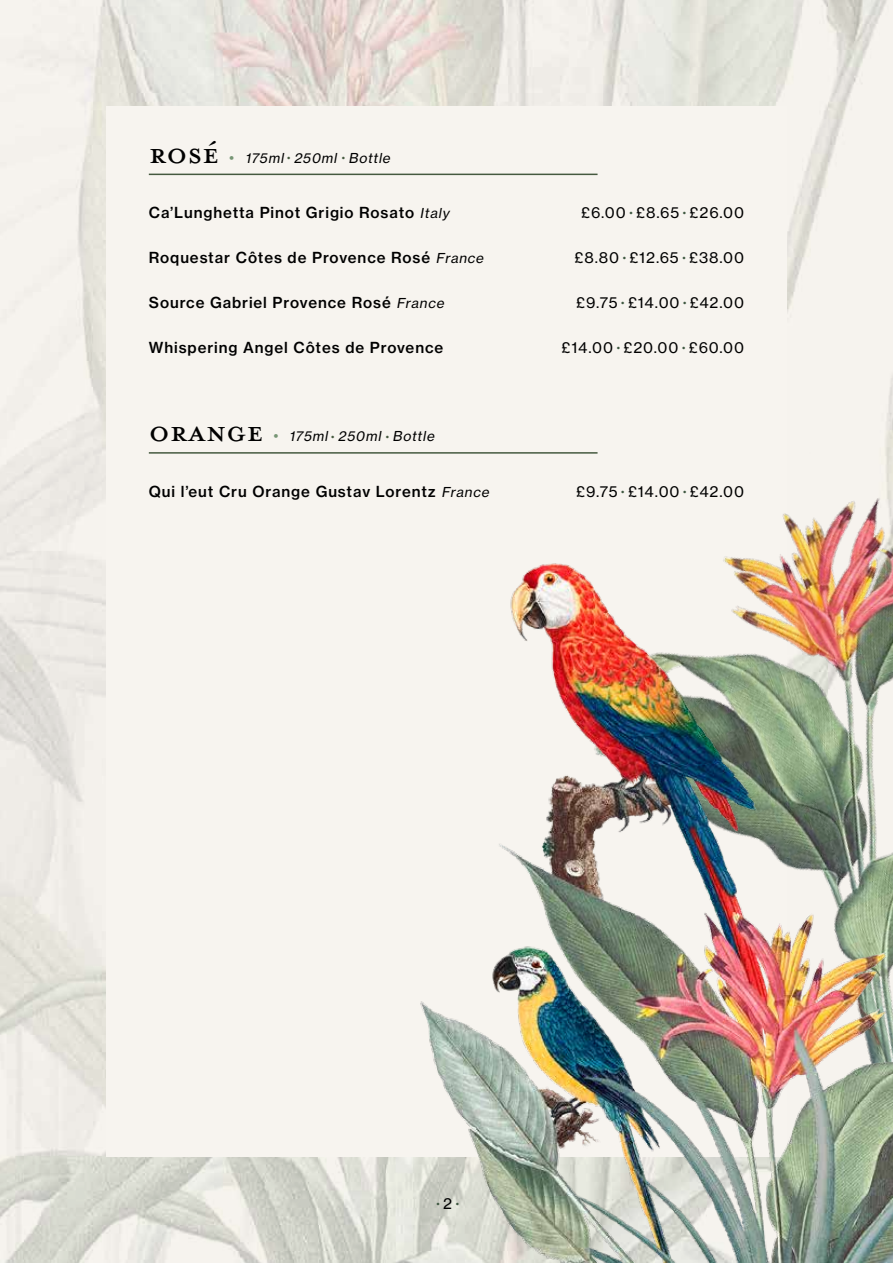
<style>
.page{position:relative;width:893px;height:1263px;background:#fff}
.page>*{position:absolute;margin:0;border:0;box-sizing:border-box;transform-origin:0 0}
.t1{font:42px "Mrs Eaves All Petite Caps";color:#000}
.t2{font:15px "N Haas Grotesk TX Pro 65 Md";letter-spacing:.06em;color:#000}
.t3{font:15px "N Haas Grotesk TX Pro 55 Rg";letter-spacing:.06em;color:#000}
.t4{font:italic 13.5px "N Haas Grotesk TX Pro 55 Rg";color:#000}
.t5{font:9px "N Haas Grotesk TX Pro 65 Md";color:#3e5740}
.s1{font-style:normal;font-size:15px;color:#779675}
.s2{font-family:"N Haas Grotesk TX Pro 65 Md";font-style:normal;font-size:9px;color:#45593f}
.s3{font-family:"N Haas Grotesk TX Pro 55 Rg";font-style:italic;font-size:13.5px}
.s4{font-family:"N Haas Grotesk TX Pro 65 Md";font-size:9px;color:#3e5740}
.s5{font-family:"N Haas Grotesk TX Pro 55 Rg";font-size:15px;color:#000}
</style>
<div class="page">
<img style="left:0;top:0;width:893px;height:1263px">
<div style="left:106px;top:106px;width:681px;height:1051px;background:#f7f4ef"></div>
<div style="left:787px;top:284px;width:106px;height:116px;background:#f6f3ee"></div>
<img style="left:413px;top:400px;width:480px;height:863px">
<hr style="left:149px;top:174px;width:449px;height:1px;background:#45593f">
<hr style="left:149px;top:452px;width:449px;height:2px;background:#45593f">
<h1 class="t1" style="left:149px;top:134px;width:72px">ROSÉ</h1>
<p class="t4" style="left:229px;top:150px;width:165px"><span class="s1">•</span> 175ml <span class="s2">•</span> 250ml <span class="s2">•</span> Bottle</p>
<p class="t2" style="left:149px;top:203px;width:305px">Ca’Lunghetta Pinot Grigio Rosato <span class="s3">Italy</span></p>
<p class="t3" style="left:581px;top:203px;width:164px">£6.00 <span class="s4">•</span> £8.65 <span class="s4">•</span> £26.00</p>
<p class="t2" style="left:149px;top:248px;width:339px">Roquestar Côtes de Provence Rosé <span class="s3">France</span></p>
<p class="t3" style="left:575px;top:248px;width:171px">£8.80 <span class="s4">•</span> £12.65 <span class="s4">•</span> £38.00</p>
<p class="t2" style="left:149px;top:293px;width:299px">Source Gabriel Provence Rosé <span class="s3">France</span></p>
<p class="t3" style="left:576px;top:293px;width:169px">£9.75 <span class="s4">•</span> £14.00 <span class="s4">•</span> £42.00</p>
<p class="t2" style="left:149px;top:338px;width:296px">Whispering Angel Côtes de Provence</p>
<p class="t3" style="left:561px;top:338px;width:184px">£14.00 <span class="s4">•</span> £20.00 <span class="s4">•</span> £60.00</p>
<h1 class="t1" style="left:149px;top:413px;width:116px">ORANGE</h1>
<p class="t4" style="left:273px;top:428px;width:165px"><span class="s1">•</span> 175ml <span class="s2">•</span> 250ml <span class="s2">•</span> Bottle</p>
<p class="t2" style="left:149px;top:482px;width:344px">Qui l’eut Cru Orange Gustav Lorentz <span class="s3">France</span></p>
<p class="t3" style="left:576px;top:482px;width:169px">£9.75 <span class="s4">•</span> £14.00 <span class="s4">•</span> £42.00</p>
<p class="t5" style="left:437px;top:1198px;width:24px">• <span class="s5">2</span> •</p>
</div>
